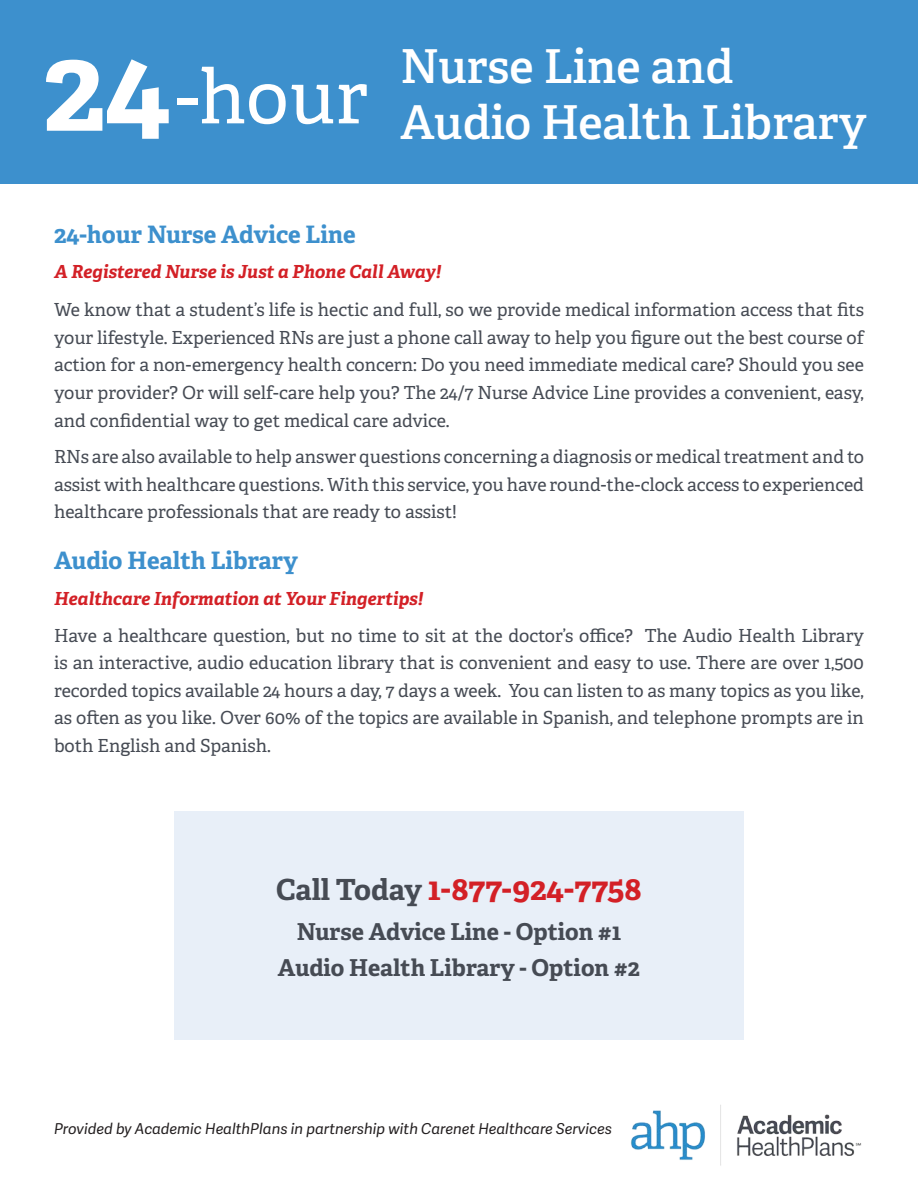
<style>
.page{position:relative;width:918px;height:1188px;background:#fff}
.page>*{position:absolute;margin:0;border:0;box-sizing:border-box;transform-origin:0 0}
.t1{font:700 120.3px "Adelle";color:#fff}
.t2{font:75px "Adelle";color:#fff}
.t3{font:600 46.65px/56.1px "Adelle";color:#fff}
.t4{font:700 31.95px "Adelle";letter-spacing:-.01em;color:#d32026}
.t5{font:700 24px "Adelle";color:#3d90cd}
.t6{font:700 23.25px/36.6px "Adelle";color:#464b54;text-align:center}
.t7{font:18px/27.6px "Adelle";color:#464b54;text-align:justify}
.t8{font:italic 700 18px "Adelle";color:#d32026}
.t9{font:italic 15px "Adelle Sans";color:#231f20}
.s1{font-size:29.1px;color:#464b54}
</style>
<div class="page">
<img style="left:631px;top:1105px;width:231px;height:61px">
<div style="left:174px;top:811px;width:570px;height:229px;background:#e8eff8"></div>
<div style="left:0;top:0;width:918px;height:184px;background:#3d90cd"></div>
<p class="t1" style="left:43px;top:11px;width:129px">24</p>
<p class="t2" style="left:176px;top:51px;width:194px">-hour</p>
<p class="t3" style="left:401px;top:39px;width:468px">Nurse Line and<br>Audio Health Library</p>
<p class="t5" style="left:54px;top:219px;width:303px">24-hour Nurse Advice Line</p>
<p class="t8" style="left:54px;top:260px;width:388px">A Registered Nurse is Just a Phone Call Away!</p>
<p class="t7" style="left:54px;top:296px;width:812px">We know that a student’s life is hectic and full, so we provide medical information access that fits your lifestyle. Experienced RNs are just a phone call away to help you figure out the best course of action for a non-emergency health concern: Do you need immediate medical care? Should you see your provider? Or will self-care help you? The 24/7 Nurse Advice Line provides a convenient, easy, and confidential way to get medical care advice.</p>
<p class="t7" style="left:54px;top:443px;width:812px">RNs are also available to help answer questions concerning a diagnosis or medical treatment and to assist with healthcare questions. With this service, you have round-the-clock access to experienced healthcare professionals that are ready to assist!</p>
<p class="t5" style="left:54px;top:546px;width:246px">Audio Health Library</p>
<p class="t8" style="left:54px;top:588px;width:370px">Healthcare Information at Your Fingertips!</p>
<p class="t7" style="left:54px;top:622px;width:811px">Have a healthcare question, but no time to sit at the doctor’s office? The Audio Health Library is an interactive, audio education library that is convenient and easy to use. There are over 1,500 recorded topics available 24 hours a day, 7 days a week. You can listen to as many topics as you like, as often as you like. Over 60% of the topics are available in Spanish, and telephone prompts are in both English and Spanish.</p>
<p class="t4" style="left:276px;top:868px;width:367px"><span class="s1">Call Today</span> 1-877-924-7758</p>
<p class="t6" style="left:278px;top:913px;width:364px">Nurse Advice Line - Option #1<br>Audio Health Library - Option #2</p>
<p class="t9" style="left:54px;top:1118px;width:560px">Provided by Academic HealthPlans in partnership with Carenet Healthcare Services</p>
</div>
